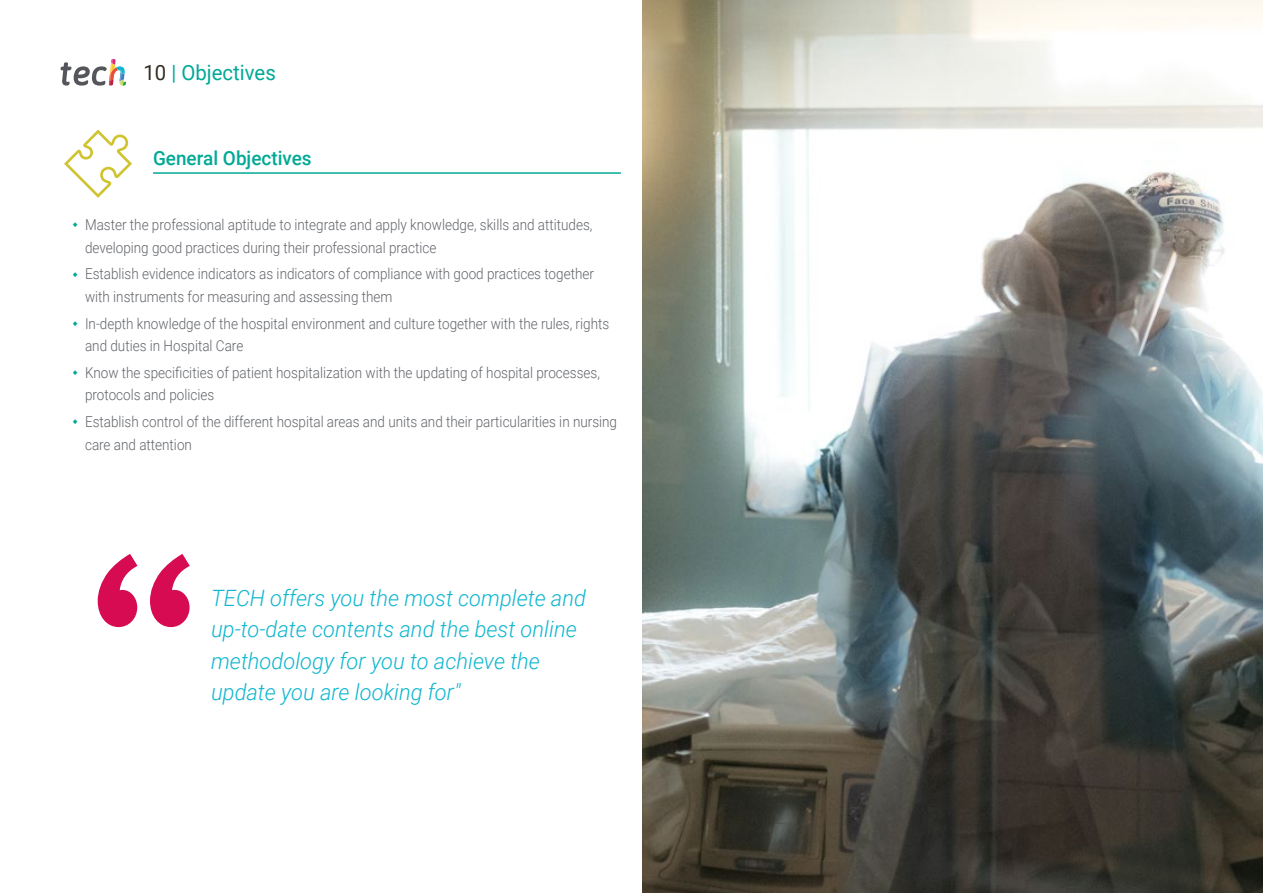
<style>
.page{position:relative;width:1263px;height:893px;background:#fff}
.page>*{position:absolute;margin:0;border:0;box-sizing:border-box;transform-origin:0 0}
.t1{font:italic 300 22.5px/31.5px "Roboto";color:#0fb6cf}
.t2{font:21px "Roboto";color:#00a996}
.t3{font:500 19.5px "Roboto";color:#00a996}
.t4{font:300 15px/22.5px "Roboto";color:#61646a;scale:.9 1}
.s1{color:#312e20}
</style>
<div class="page">
<img style="left:642px;top:0;width:621px;height:893px">
<svg style="left:61px;top:59px;width:65px;height:27px"></svg>
<hr style="left:153px;top:173px;width:468px;height:1px;background:#00a996">
<svg style="left:64px;top:130px;width:68px;height:68px"></svg>
<svg style="left:98px;top:554px;width:92px;height:73px"></svg>
<h2 class="t2" style="left:144px;top:57px;width:134px"><span class="s1">10</span> | Objectives</h2>
<h3 class="t3" style="left:153px;top:144px;width:160px">General Objectives</h3>
<p class="t4" style="left:85px;top:213px;width:565px">Master the professional aptitude to integrate and apply knowledge, skills and attitudes, developing good practices during their professional practice</p>
<p class="t4" style="left:85px;top:262px;width:567px">Establish evidence indicators as indicators of compliance with good practices together with instruments for measuring and assessing them</p>
<p class="t4" style="left:85px;top:311px;width:584px">In-depth knowledge of the hospital environment and culture together with the rules, rights and duties in Hospital Care</p>
<p class="t4" style="left:85px;top:361px;width:574px">Know the specificities of patient hospitalization with the updating of hospital processes, protocols and policies</p>
<p class="t4" style="left:85px;top:410px;width:593px">Establish control of the different hospital areas and units and their particularities in nursing care and attention</p>
<h1 class="t1" style="left:211px;top:581px;width:376px">TECH offers you the most complete and up-to-date contents and the best online methodology for you to achieve the update you are looking for"</h1>
</div>
